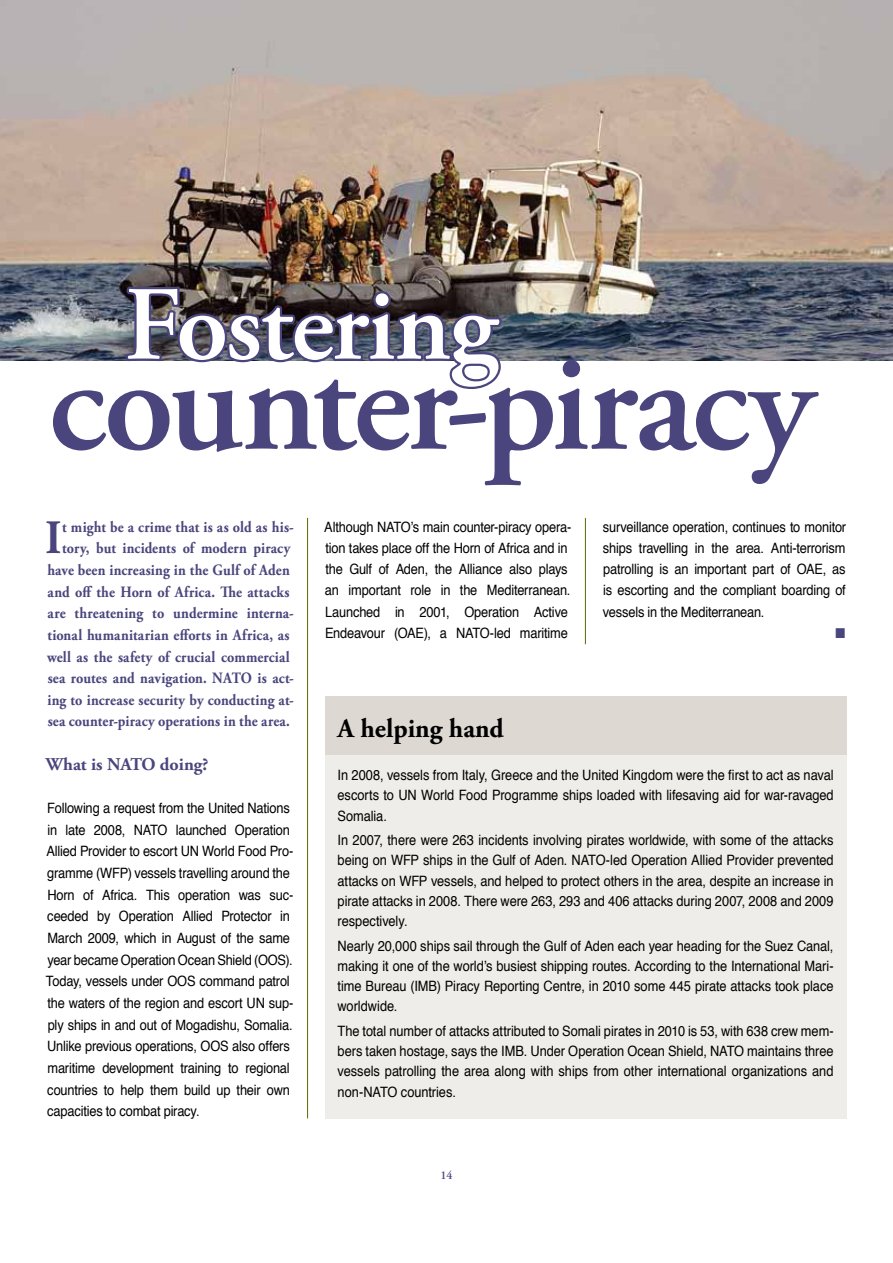
<style>
.page{position:relative;width:893px;height:1263px;background:#fff}
.page>*{position:absolute;margin:0;border:0;box-sizing:border-box;transform-origin:0 0}
.t1{font:600 142.5px "Adobe Garamond Pro";letter-spacing:-.025em;color:#4a467d}
.t2{font:600 105px "Adobe Garamond Pro";letter-spacing:-.02em;color:#fff}
.t3{font:700 47.85px "Adobe Garamond Pro";color:#4a467d;scale:.9 1}
.t4{font:700 27px "Adobe Garamond Pro";color:#000}
.t5{font:700 18px "Adobe Garamond Pro";color:#4a467d}
.t6{font:700 15.75px/21.6px "Adobe Garamond Pro";letter-spacing:.01em;color:#4a467d;text-align:right;scale:.9 1}
.t7{font:14.25px/21.6px "Helvetica";letter-spacing:-.015em;color:#000;text-align:justify;scale:.9 1}
.t8{font:14.25px "Zapf Dingbats ITC";color:#4a467d;scale:.9 1}
.t9{font:600 12px "Adobe Garamond Pro";color:#4a467d}
</style>
<div class="page">
<hr style="left:307px;top:518px;width:1px;height:600px;background:#5d6800">
<hr style="left:585px;top:518px;width:1px;height:126px;background:#5d6800">
<img style="left:0;top:0;width:893px;height:360px">
<svg style="left:123px;top:284px;width:381px;height:105px"></svg>
<div style="left:325px;top:696px;width:521px;height:422px;background:#efede9"></div>
<div style="left:325px;top:696px;width:521px;height:59px;background:#ddd9d2"></div>
<h2 class="t2" style="left:124px;top:265px;width:375px">Fostering</h2>
<h1 class="t1" style="left:49px;top:321px;width:766px">counter-piracy</h1>
<p class="t6" style="left:47px;top:516px;width:276px">t might be a crime that is as old as his&shy;tory, but incidents of modern piracy have been increasing in the Gulf of Aden and off the Horn of Africa. The attacks are threatening to undermine interna&shy;tional humanitarian efforts in Africa, as well as the safety of crucial commercial sea routes and navigation. NATO is act&shy;ing to increase security by conducting at&shy;sea counter-piracy operations in the area.</p>
<p class="t5" style="left:46px;top:754px;width:164px">What is NATO doing?</p>
<p class="t7" style="left:46px;top:798px;width:277px;text-align:left">Following a request from the United Nations in late 2008, NATO launched Operation Allied Provider to escort UN World Food Pro&shy;gramme (WFP) vessels travelling around the Horn of Africa. This operation was suc&shy;ceeded by Operation Allied Protector in March 2009, which in August of the same year became Operation Ocean Shield (OOS).<br>Today, vessels under OOS command patrol the waters of the region and escort UN sup&shy;ply ships in and out of Mogadishu, Somalia.<br>Unlike previous operations, OOS also offers maritime development training to regional countries to help them build up their own capacities to combat piracy.</p>
<h3 class="t3" style="left:46px;top:510px;width:19px">I</h3>
<p class="t7" style="left:324px;top:516px;width:276px;text-align:left">Although NATO’s main counter-piracy opera&shy;tion takes place off the Horn of Africa and in the Gulf of Aden, the Alliance also plays an important role in the Mediterranean.<br>Launched in 2001, Operation Active Endeavour (OAE), a NATO-led maritime</p>
<p class="t7" style="left:603px;top:516px;width:272px">surveillance operation, continues to monitor ships travelling in the area. Anti-terrorism patrolling is an important part of OAE, as is escorting and the compliant boarding of vessels in the Mediterranean.</p>
<p class="t8" style="left:835px;top:626px;width:12px">■</p>
<h3 class="t4" style="left:338px;top:713px;width:168px">A helping hand</h3>
<p class="t7" style="left:338px;top:765px;width:553px;line-height:20.2px">In 2008, vessels from Italy, Greece and the United Kingdom were the first to act as naval escorts to UN World Food Programme ships loaded with lifesaving aid for war-ravaged Somalia.</p>
<p class="t7" style="left:338px;top:830px;width:553px;line-height:20.2px">In 2007, there were 263 incidents involving pirates worldwide, with some of the attacks being on WFP ships in the Gulf of Aden. NATO-led Operation Allied Provider prevented attacks on WFP vessels, and helped to protect others in the area, despite an increase in pirate attacks in 2008. There were 263, 293 and 406 attacks during 2007, 2008 and 2009 respectively.</p>
<p class="t7" style="left:338px;top:936px;width:553px;line-height:20.2px">Nearly 20,000 ships sail through the Gulf of Aden each year heading for the Suez Canal, making it one of the world’s busiest shipping routes. According to the International Mari&shy;time Bureau (IMB) Piracy Reporting Centre, in 2010 some 445 pirate attacks took place worldwide.</p>
<p class="t7" style="left:338px;top:1021px;width:553px;line-height:20.2px">The total number of attacks attributed to Somali pirates in 2010 is 53, with 638 crew mem&shy;bers taken hostage, says the IMB. Under Operation Ocean Shield, NATO maintains three vessels patrolling the area along with ships from other international organizations and non-NATO countries.</p>
<p class="t9" style="left:440px;top:1168px;width:14px">14</p>
</div>
